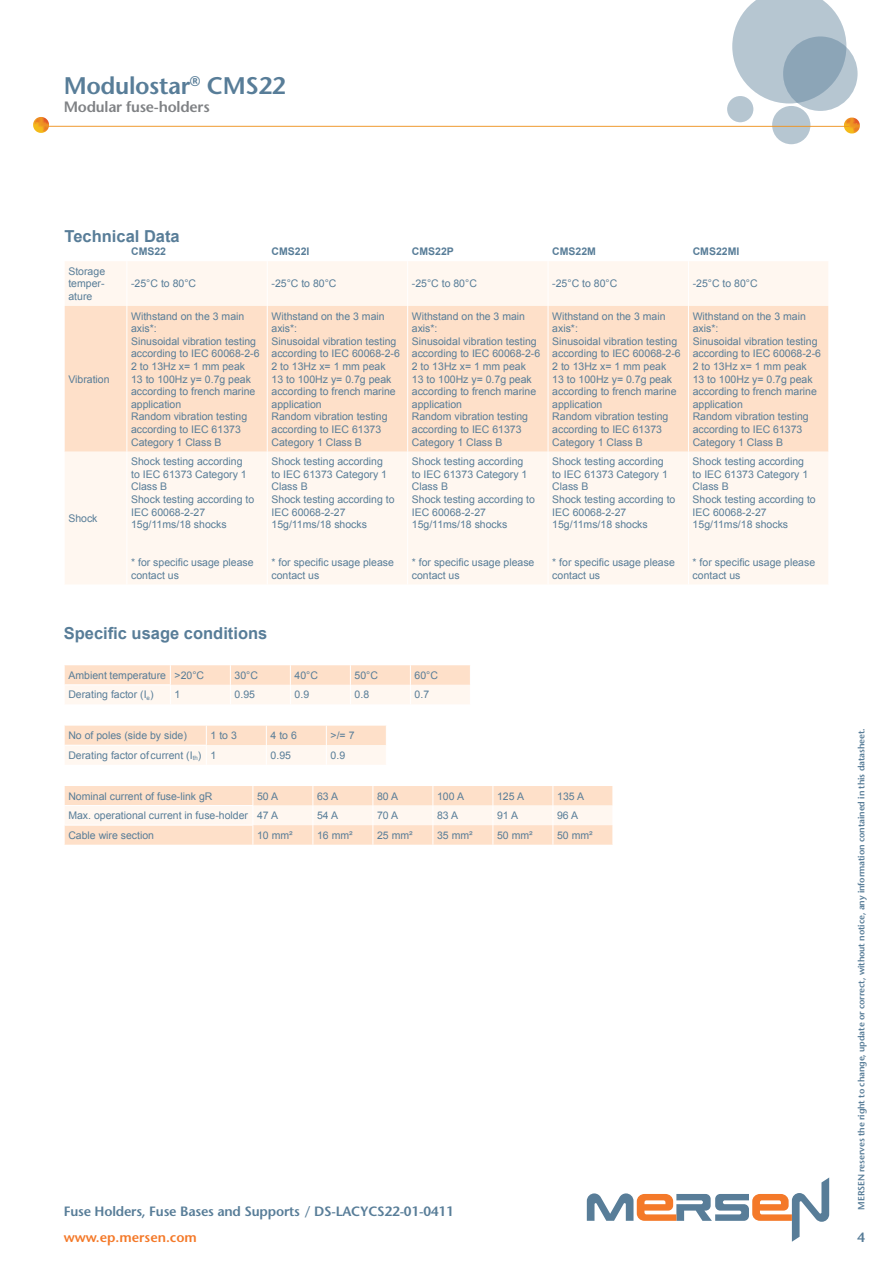
<style>
.page{position:relative;width:893px;height:1263px;background:#fff}
.page>*{position:absolute;margin:0;border:0;box-sizing:border-box;transform-origin:0 0}
.t1{font:600 24px "Stone Sans Std";letter-spacing:-.015em;color:#587d98}
.t2{font:700 16.5px "Arial";color:#587d98}
.t3{font:600 15px "Stone Sans Std";letter-spacing:-.015em;color:#808285}
.t4{font:600 13.5px "Stone Sans Std";letter-spacing:-.015em;color:#587d98}
.t5{font:600 13.5px "Stone Sans Std";color:#f47929}
.t6{font:10.5px/12.6px "Arial";color:#587d98}
.t7{font:700 10.5px "Arial";color:#587d98}
.t8{font:600 9px "Stone Sans Std";letter-spacing:-.015em;color:#587d98}
</style>
<div class="page">
<svg style="left:587px;top:1177px;width:242px;height:65px"></svg>
<div style="left:65px;top:261px;width:763px;height:323px;background:#fff7f0"></div>
<div style="left:65px;top:306px;width:763px;height:145px;background:#fee0c9"></div>
<hr style="left:127px;top:261px;width:1px;height:45px;background:#fff">
<hr style="left:267px;top:261px;width:1px;height:45px;background:#fff">
<hr style="left:407px;top:261px;width:1px;height:45px;background:#fff">
<hr style="left:548px;top:261px;width:1px;height:45px;background:#fff">
<hr style="left:688px;top:261px;width:1px;height:45px;background:#fff">
<hr style="left:127px;top:306px;width:1px;height:145px;background:#fff">
<hr style="left:267px;top:306px;width:1px;height:145px;background:#fff">
<hr style="left:407px;top:306px;width:1px;height:145px;background:#fff">
<hr style="left:548px;top:306px;width:1px;height:145px;background:#fff">
<hr style="left:688px;top:306px;width:1px;height:145px;background:#fff">
<hr style="left:127px;top:451px;width:1px;height:133px;background:#fff">
<hr style="left:267px;top:451px;width:1px;height:133px;background:#fff">
<hr style="left:407px;top:451px;width:1px;height:133px;background:#fff">
<hr style="left:548px;top:451px;width:1px;height:133px;background:#fff">
<hr style="left:688px;top:451px;width:1px;height:133px;background:#fff">
<svg style="left:64px;top:665px;width:406px;height:39px"></svg>
<svg style="left:64px;top:726px;width:322px;height:39px"></svg>
<svg style="left:64px;top:786px;width:549px;height:59px"></svg>
<svg style="left:732px;top:0;width:114px;height:103px"></svg>
<svg style="left:783px;top:36px;width:74px;height:75px;background:#99afbf"></svg>
<div style="left:772px;top:106px;width:38px;height:38px;background:#b6c6d1;border-radius:50%"></div>
<div style="left:727px;top:96px;width:26px;height:26px;background:#b6c6d1;border-radius:50%"></div>
<svg style="left:844px;top:118px;width:16px;height:16px"></svg>
<hr style="left:47px;top:126px;width:802px;height:1px;background:#ee9321">
<svg style="left:33px;top:117px;width:16px;height:16px"></svg>
<h1 class="t1" style="left:64px;top:71px;width:223px">Modulostar<sup>®</sup> CMS22</h1>
<h3 class="t3" style="left:64px;top:98px;width:147px">Modular fuse-holders</h3>
<h2 class="t2" style="left:65px;top:225px;width:117px">Technical Data</h2>
<p class="t7" style="left:131px;top:245px;width:37px">CMS22</p>
<p class="t7" style="left:272px;top:245px;width:39px">CMS22I</p>
<p class="t7" style="left:412px;top:245px;width:44px">CMS22P</p>
<p class="t7" style="left:552px;top:245px;width:45px">CMS22M</p>
<p class="t7" style="left:693px;top:245px;width:48px">CMS22MI</p>
<p class="t6" style="left:68px;top:265px;width:38px;text-align:justify">Storage temper&shy;ature</p>
<p class="t6" style="left:131px;top:277px;width:67px">-25°C to 80°C</p>
<p class="t6" style="left:271px;top:277px;width:67px">-25°C to 80°C</p>
<p class="t6" style="left:412px;top:277px;width:67px">-25°C to 80°C</p>
<p class="t6" style="left:552px;top:277px;width:67px">-25°C to 80°C</p>
<p class="t6" style="left:693px;top:277px;width:67px">-25°C to 80°C</p>
<p class="t6" style="left:68px;top:373px;width:43px">Vibration</p>
<p class="t6" style="left:68px;top:512px;width:31px">Shock</p>
<p class="t6" style="left:131px;top:310px;width:130px">Withstand on the 3 main axis*:<br>Sinusoidal vibration testing according to IEC 60068-2-6<br>2 to 13Hz x= 1 mm peak<br>13 to 100Hz y= 0.7g peak according to french marine application<br>Random vibration testing according to IEC 61373<br>Category 1 Class B</p>
<p class="t6" style="left:271px;top:310px;width:130px">Withstand on the 3 main axis*:<br>Sinusoidal vibration testing according to IEC 60068-2-6<br>2 to 13Hz x= 1 mm peak<br>13 to 100Hz y= 0.7g peak according to french marine application<br>Random vibration testing according to IEC 61373<br>Category 1 Class B</p>
<p class="t6" style="left:412px;top:310px;width:130px">Withstand on the 3 main axis*:<br>Sinusoidal vibration testing according to IEC 60068-2-6<br>2 to 13Hz x= 1 mm peak<br>13 to 100Hz y= 0.7g peak according to french marine application<br>Random vibration testing according to IEC 61373<br>Category 1 Class B</p>
<p class="t6" style="left:552px;top:310px;width:130px">Withstand on the 3 main axis*:<br>Sinusoidal vibration testing according to IEC 60068-2-6<br>2 to 13Hz x= 1 mm peak<br>13 to 100Hz y= 0.7g peak according to french marine application<br>Random vibration testing according to IEC 61373<br>Category 1 Class B</p>
<p class="t6" style="left:693px;top:310px;width:130px">Withstand on the 3 main axis*:<br>Sinusoidal vibration testing according to IEC 60068-2-6<br>2 to 13Hz x= 1 mm peak<br>13 to 100Hz y= 0.7g peak according to french marine application<br>Random vibration testing according to IEC 61373<br>Category 1 Class B</p>
<p class="t6" style="left:131px;top:455px;width:125px">Shock testing according<br>to IEC 61373 Category 1<br>Class B<br>Shock testing according to<br>IEC 60068-2-27<br>15g/11ms/18 shocks</p>
<p class="t6" style="left:131px;top:556px;width:124px">* for specific usage please contact us</p>
<p class="t6" style="left:271px;top:455px;width:125px">Shock testing according<br>to IEC 61373 Category 1<br>Class B<br>Shock testing according to<br>IEC 60068-2-27<br>15g/11ms/18 shocks</p>
<p class="t6" style="left:271px;top:556px;width:124px">* for specific usage please contact us</p>
<p class="t6" style="left:412px;top:455px;width:125px">Shock testing according<br>to IEC 61373 Category 1<br>Class B<br>Shock testing according to<br>IEC 60068-2-27<br>15g/11ms/18 shocks</p>
<p class="t6" style="left:412px;top:556px;width:124px">* for specific usage please contact us</p>
<p class="t6" style="left:552px;top:455px;width:125px">Shock testing according<br>to IEC 61373 Category 1<br>Class B<br>Shock testing according to<br>IEC 60068-2-27<br>15g/11ms/18 shocks</p>
<p class="t6" style="left:552px;top:556px;width:124px">* for specific usage please contact us</p>
<p class="t6" style="left:693px;top:455px;width:125px">Shock testing according<br>to IEC 61373 Category 1<br>Class B<br>Shock testing according to<br>IEC 60068-2-27<br>15g/11ms/18 shocks</p>
<p class="t6" style="left:693px;top:556px;width:124px">* for specific usage please contact us</p>
<h2 class="t2" style="left:64px;top:622px;width:205px">Specific usage conditions</h2>
<p class="t6" style="left:68px;top:669px;width:137px">Ambient temperature &gt;20°C</p>
<p class="t6" style="left:235px;top:669px;width:25px">30°C</p>
<p class="t6" style="left:295px;top:669px;width:25px">40°C</p>
<p class="t6" style="left:355px;top:669px;width:25px">50°C</p>
<p class="t6" style="left:415px;top:669px;width:25px">60°C</p>
<p class="t6" style="left:68px;top:688px;width:87px">Derating factor (I<sub>e</sub>)</p>
<p class="t6" style="left:175px;top:688px;width:7px">1</p>
<p class="t6" style="left:235px;top:688px;width:22px">0.95</p>
<p class="t6" style="left:295px;top:688px;width:16px">0.9</p>
<p class="t6" style="left:355px;top:688px;width:16px">0.8</p>
<p class="t6" style="left:415px;top:688px;width:16px">0.7</p>
<p class="t6" style="left:68px;top:729px;width:120px">No of poles (side by side)</p>
<p class="t6" style="left:211px;top:729px;width:28px">1 to 3</p>
<p class="t6" style="left:271px;top:729px;width:28px">4 to 6</p>
<p class="t6" style="left:331px;top:729px;width:25px">&gt;/= 7</p>
<p class="t6" style="left:68px;top:749px;width:150px">Derating factor of current (I<sub>th</sub>) 1</p>
<p class="t6" style="left:271px;top:749px;width:22px">0.95</p>
<p class="t6" style="left:331px;top:749px;width:16px">0.9</p>
<p class="t6" style="left:68px;top:790px;width:146px">Nominal current of fuse-link gR</p>
<p class="t6" style="left:257px;top:790px;width:23px">50 A</p>
<p class="t6" style="left:317px;top:790px;width:23px">63 A</p>
<p class="t6" style="left:377px;top:790px;width:23px">80 A</p>
<p class="t6" style="left:437px;top:790px;width:28px">100 A</p>
<p class="t6" style="left:497px;top:790px;width:28px">125 A</p>
<p class="t6" style="left:557px;top:790px;width:28px">135 A</p>
<p class="t6" style="left:68px;top:809px;width:211px">Max. operational current in fuse-holder 47 A</p>
<p class="t6" style="left:317px;top:809px;width:23px">54 A</p>
<p class="t6" style="left:377px;top:809px;width:23px">70 A</p>
<p class="t6" style="left:437px;top:809px;width:23px">83 A</p>
<p class="t6" style="left:497px;top:809px;width:23px">91 A</p>
<p class="t6" style="left:557px;top:809px;width:23px">96 A</p>
<p class="t6" style="left:68px;top:829px;width:87px">Cable wire section</p>
<p class="t6" style="left:257px;top:829px;width:37px">10 mm²</p>
<p class="t6" style="left:317px;top:829px;width:37px">16 mm²</p>
<p class="t6" style="left:377px;top:829px;width:37px">25 mm²</p>
<p class="t6" style="left:437px;top:829px;width:37px">35 mm²</p>
<p class="t6" style="left:497px;top:829px;width:37px">50 mm²</p>
<p class="t6" style="left:557px;top:829px;width:37px">50 mm²</p>
<p class="t8" style="left:856px;top:1209px;width:483px;rotate:-90deg">MERSEN reserves the right to change, update or correct, without notice, any information contained in this datasheet.</p>
<p class="t4" style="left:64px;top:1203px;width:391px">Fuse Holders, Fuse Bases and Supports / DS-LACYCS22-01-0411</p>
<p class="t5" style="left:64px;top:1229px;width:135px">www.ep.mersen.com</p>
<p class="t4" style="left:857px;top:1229px;width:9px">4</p>
</div>
